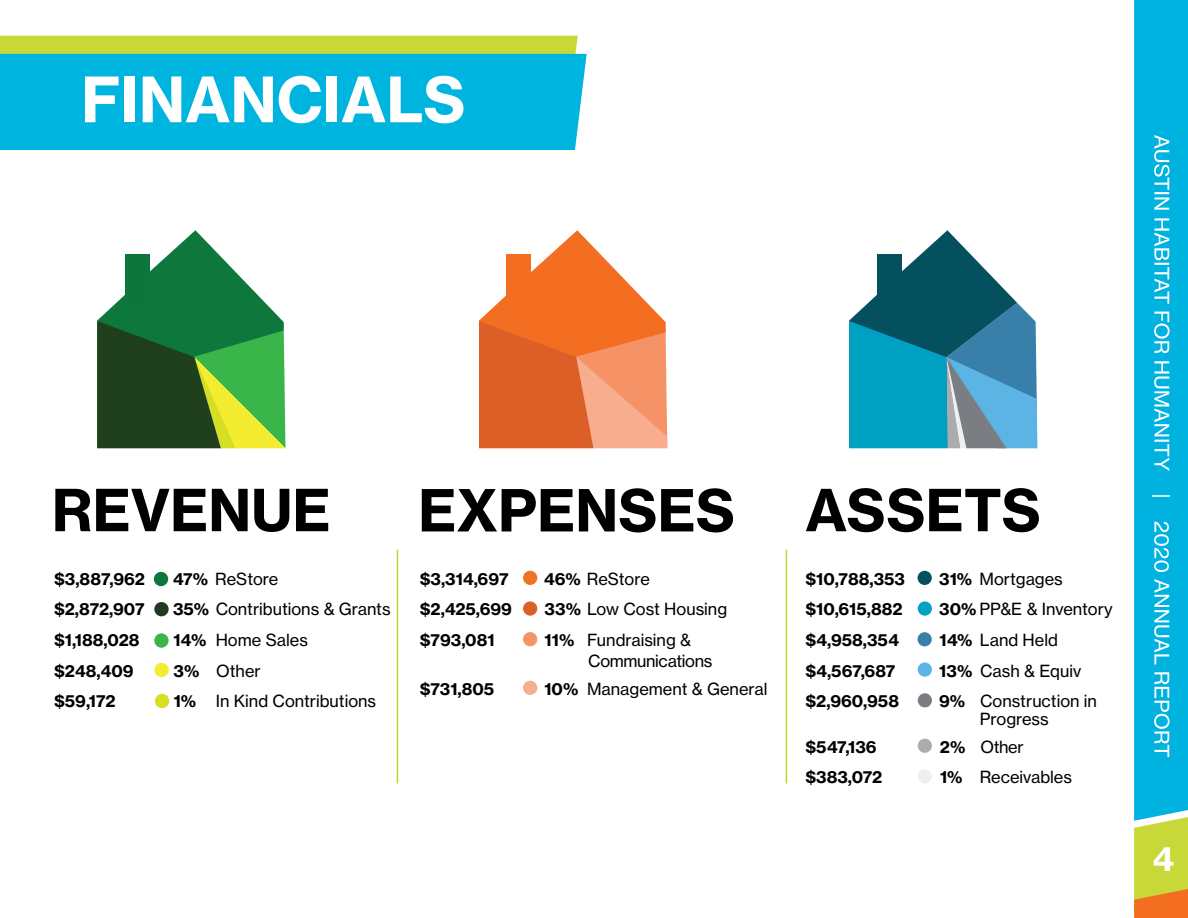
<style>
.page{position:relative;width:1188px;height:918px;background:#fff}
.page>*{position:absolute;margin:0;border:0;box-sizing:border-box;transform-origin:0 0}
.t1{font:61.5px "N Haas Grotesk TX Pro 75 Bd";color:#fff}
.t2{font:57px "N Haas Grotesk TX Pro 75 Bd";color:#000}
.t3{font:33px "N Haas Grotesk TX Pro 75 Bd";color:#fff}
.t4{font:16.5px "N Haas Grotesk TX Pro 55 Rg";color:#000}
.t5{font:16.5px "N Haas Grotesk TX Pro 75 Bd";color:#000}
.t6{font:16.5px "N Haas Grotesk TX Pro 55 Rg";letter-spacing:-.02em;color:#000}
.s1{font-family:"N Haas Grotesk TX Pro 75 Bd"}
</style>
<div class="page">
<div style="left:154px;top:572px;width:14px;height:14px;background:#0d763c;border-radius:50%"></div>
<div style="left:154px;top:633px;width:15px;height:15px;background:#3ab54a;border-radius:50%"></div>
<div style="left:155px;top:694px;width:14px;height:14px;background:#d6df21;border-radius:50%"></div>
<div style="left:154px;top:663px;width:15px;height:14px;background:#f4ed2f;border-radius:50%"></div>
<div style="left:154px;top:602px;width:15px;height:14px;background:#233924;border-radius:50%"></div>
<div style="left:523px;top:571px;width:14px;height:14px;background:#ef7325;border-radius:50%"></div>
<div style="left:523px;top:632px;width:14px;height:14px;background:#f49467;border-radius:50%"></div>
<div style="left:523px;top:681px;width:14px;height:14px;background:#f5af8f;border-radius:50%"></div>
<div style="left:523px;top:601px;width:14px;height:15px;background:#db6129;border-radius:50%"></div>
<div style="left:1134px;top:0;width:54px;height:817px;background:#00b2df"></div>
<svg style="left:1134px;top:817px;width:54px;height:101px;background:#d2c03d"></svg>
<svg style="left:97px;top:230px;width:188px;height:218px"></svg>
<div style="left:125px;top:255px;width:24px;height:51px;background:#0d763c"></div>
<svg style="left:479px;top:230px;width:188px;height:218px"></svg>
<div style="left:507px;top:255px;width:24px;height:51px;background:#f36e21"></div>
<div style="left:918px;top:601px;width:14px;height:15px;background:#01a1c2;border-radius:50%"></div>
<div style="left:918px;top:632px;width:14px;height:14px;background:#3880a9;border-radius:50%"></div>
<div style="left:918px;top:739px;width:14px;height:14px;background:#abacad;border-radius:50%"></div>
<div style="left:918px;top:662px;width:14px;height:15px;background:#5cb4e5;border-radius:50%"></div>
<div style="left:918px;top:693px;width:14px;height:14px;background:#7a7e83;border-radius:50%"></div>
<div style="left:918px;top:769px;width:14px;height:14px;background:#edeff0;border-radius:50%"></div>
<div style="left:918px;top:571px;width:14px;height:14px;background:#03515f;border-radius:50%"></div>
<svg style="left:849px;top:230px;width:188px;height:219px"></svg>
<hr style="left:397px;top:550px;width:1px;height:233px;background:#c3d432">
<hr style="left:786px;top:550px;width:1px;height:233px;background:#c3d432">
<svg style="left:1152px;top:135px;width:18px;height:622px;background:#3fc5e6"></svg>
<div style="left:0;top:36px;width:578px;height:18px;background:#c9d838"></div>
<div style="left:0;top:54px;width:587px;height:96px;background:#00b4e0"></div>
<p class="t1" style="left:81px;top:61px;width:386px">FINANCIALS</p>
<p class="t2" style="left:52px;top:474px;width:280px">REVENUE</p>
<p class="t5" style="left:54px;top:568px;width:92px">$3,887,962</p>
<p class="t4" style="left:173px;top:569px;width:107px"><span class="s1">47%</span> ReStore</p>
<p class="t5" style="left:54px;top:599px;width:92px">$2,872,907</p>
<p class="t4" style="left:173px;top:599px;width:219px"><span class="s1">35%</span> Contributions &amp; Grants</p>
<p class="t5" style="left:54px;top:630px;width:87px">$1,188,028</p>
<p class="t4" style="left:173px;top:630px;width:136px"><span class="s1">14%</span> Home Sales</p>
<p class="t5" style="left:54px;top:660px;width:81px">$248,409</p>
<p class="t4" style="left:173px;top:660px;width:89px"><span class="s1">3%</span> Other</p>
<p class="t5" style="left:54px;top:691px;width:63px">$59,172</p>
<p class="t4" style="left:174px;top:691px;width:204px"><span class="s1">1%</span> In Kind Contributions</p>
<p class="t2" style="left:418px;top:475px;width:318px">EXPENSES</p>
<p class="t2" style="left:805px;top:474px;width:237px">ASSETS</p>
<p class="t5" style="left:805px;top:568px;width:101px">$10,788,353</p>
<p class="t4" style="left:939px;top:569px;width:125px"><span class="s1">31%</span> Mortgages</p>
<p class="t5" style="left:805px;top:599px;width:99px">$10,615,882</p>
<p class="t4" style="left:939px;top:599px;width:175px"><span class="s1">30%</span> PP&amp;E &amp; Inventory</p>
<p class="t5" style="left:805px;top:630px;width:95px">$4,958,354</p>
<p class="t4" style="left:940px;top:630px;width:120px"><span class="s1">14%</span> Land Held</p>
<p class="t5" style="left:805px;top:660px;width:92px">$4,567,687</p>
<p class="t4" style="left:939px;top:660px;width:143px"><span class="s1">13%</span> Cash &amp; Equiv</p>
<p class="t5" style="left:805px;top:691px;width:95px">$2,960,958</p>
<p class="t4" style="left:939px;top:691px;width:159px"><span class="s1">9%</span> Construction in</p>
<p class="t5" style="left:805px;top:736px;width:73px">$547,136</p>
<p class="t4" style="left:940px;top:737px;width:85px"><span class="s1">2%</span> Other</p>
<p class="t5" style="left:805px;top:767px;width:78px">$383,072</p>
<p class="t4" style="left:940px;top:767px;width:134px"><span class="s1">1%</span> Receivables</p>
<p class="t5" style="left:420px;top:568px;width:90px">$3,314,697</p>
<p class="t4" style="left:544px;top:569px;width:107px"><span class="s1">46%</span> ReStore</p>
<p class="t5" style="left:420px;top:599px;width:94px">$2,425,699</p>
<p class="t4" style="left:545px;top:599px;width:184px"><span class="s1">33%</span> Low Cost Housing</p>
<p class="t5" style="left:420px;top:630px;width:76px">$793,081</p>
<p class="t4" style="left:545px;top:630px;width:148px"><span class="s1">11%</span> Fundraising &amp;</p>
<p class="t5" style="left:420px;top:678px;width:76px">$731,805</p>
<p class="t4" style="left:544px;top:678px;width:225px"><span class="s1">10%</span> Management &amp; General</p>
<p class="t6" style="left:588px;top:651px;width:126px">Communications</p>
<p class="t4" style="left:980px;top:709px;width:70px">Progress</p>
<p class="t3" style="left:1152px;top:838px;width:23px">4</p>
</div>
